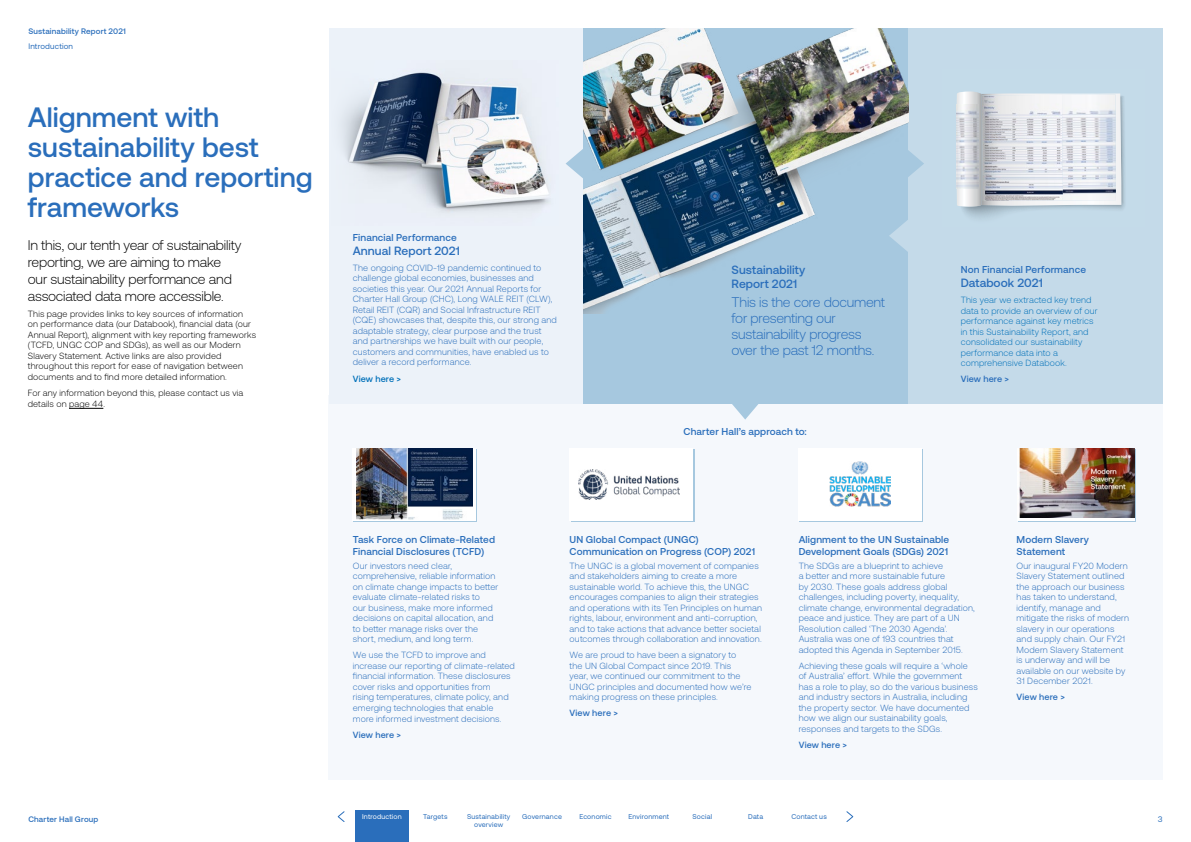
<style>
.page{position:relative;width:1191px;height:842px;background:#fff}
.page>*{position:absolute;margin:0;border:0;box-sizing:border-box;transform-origin:0 0}
.t1{font:500 28px/30px "Aeonik";color:#2a6ebb}
.t2{font:300 14px/17px "Aeonik";letter-spacing:-.015em;color:#000}
.t3{font:300 14px/16px "Aeonik";letter-spacing:-.015em;color:#2a6ebb}
.t4{font:500 12px/14px "Aeonik";letter-spacing:.005em;color:#2a6ebb}
.t5{font:500 10px/12px "Aeonik";letter-spacing:.01em;color:#2a6ebb}
.t6{font:300 9px/10.5px "Aeonik";letter-spacing:.015em;color:#2a6ebb}
.t7{font:300 9px/10.5px "Aeonik";letter-spacing:.015em;color:#000}
.t8{font:300 9px/10.5px "Aeonik";letter-spacing:.015em;color:#0070b9}
.t9{font:500 9px "Aeonik";letter-spacing:.015em;color:#2a6ebb}
.t10{font:500 9px "Aeonik";letter-spacing:.015em;color:#0070b9}
.t11{font:500 8px "Aeonik";letter-spacing:.02em;color:#2a6ebb}
.t12{font:8px "Aeonik";letter-spacing:.02em;color:#2a6ebb}
.t13{font:7px/8px "Aeonik";letter-spacing:.025em;color:#2a6ebb;text-align:center}
.t14{font:7px "Aeonik";letter-spacing:.025em;color:#fff}
</style>
<div class="page">
<div style="left:328px;top:395px;width:834px;height:385px;background:#f5f8fc"></div>
<div style="left:900px;top:28px;width:262px;height:376px;background:#c4dae9"></div>
<div style="left:329px;top:28px;width:567px;height:376px;background:#ecf2f9"></div>
<hr style="left:69px;top:408px;width:34px;height:1px;background:#000">
<img style="left:342px;top:72px;width:207px;height:141px">
<div style="left:353px;top:450px;width:124px;height:72px;background:#fff"></div>
<svg style="left:356px;top:448px;width:103px;height:72px"></svg>
<img style="left:357px;top:448px;width:116px;height:71px">
<div style="left:570px;top:450px;width:124px;height:72px;background:#fff"></div>
<div style="left:569px;top:448px;width:124px;height:72px;background:#fff"></div>
<img style="left:578px;top:470px;width:101px;height:30px">
<div style="left:799px;top:450px;width:124px;height:72px;background:#fff"></div>
<div style="left:797px;top:448px;width:124px;height:72px;background:#fff"></div>
<img style="left:829px;top:461px;width:62px;height:45px">
<svg style="left:1018px;top:450px;width:118px;height:72px"></svg>
<img style="left:1018px;top:448px;width:116px;height:70px">
<hr style="left:1018px;top:518px;width:116px;height:2px;background:#fff">
<div style="left:583px;top:28px;width:324px;height:376px;background:#a6c8df"></div>
<svg style="left:732px;top:404px;width:26px;height:16px"></svg>
<img style="left:583px;top:28px;width:325px;height:286px">
<svg style="left:566px;top:147px;width:19px;height:34px"></svg>
<svg style="left:956px;top:91px;width:169px;height:127px"></svg>
<img style="left:982px;top:95px;width:134px;height:106px">
<img style="left:956px;top:104px;width:22px;height:85px">
<svg style="left:889px;top:219px;width:19px;height:34px"></svg>
<svg style="left:904px;top:147px;width:20px;height:34px"></svg>
<svg style="left:337px;top:811px;width:8px;height:11px"></svg>
<svg style="left:846px;top:811px;width:8px;height:11px"></svg>
<div style="left:355px;top:810px;width:53px;height:32px;background:#2a6ebb"></div>
<p class="t11" style="left:28px;top:27px;width:99px">Sustainability Report 2021</p>
<p class="t12" style="left:28px;top:41px;width:46px">Introduction</p>
<h1 class="t1" style="left:28px;top:102px;width:286px">Alignment with sustainability best practice and reporting frameworks</h1>
<h2 class="t2" style="left:28px;top:236px;width:215px">In this, our tenth year of sustainability reporting, we are aiming to make our sustainability performance and associated data more accessible.</h2>
<p class="t7" style="left:28px;top:308px;width:230px">This page provides links to key sources of information<br>on performance data (our Databook), financial data (our Annual Report), alignment with key reporting frameworks (TCFD, UNGC COP and SDGs), as well as our Modern Slavery Statement. Active links are also provided throughout this report for ease of navigation between documents and to find more detailed information.</p>
<p class="t7" style="left:28px;top:388px;width:217px">For any information beyond this, please contact us via details on page 44.</p>
<p class="t11" style="left:28px;top:814px;width:72px">Charter Hall Group</p>
<p class="t5" style="left:353px;top:231px;width:106px">Financial Performance</p>
<h3 class="t4" style="left:353px;top:244px;width:109px">Annual Report 2021</h3>
<p class="t6" style="left:353px;top:263px;width:205px">The ongoing COVID-19 pandemic continued to challenge global economies, businesses and societies this year. Our 2021 Annual Reports for Charter Hall Group (CHC), Long WALE REIT (CLW), Retail REIT (CQR) and Social Infrastructure REIT (CQE) showcases that, despite this, our strong and adaptable strategy, clear purpose and the trust and partnerships we have built with our people, customers and communities, have enabled us to deliver a record performance.</p>
<p class="t10" style="left:353px;top:373px;width:50px">View here &gt;</p>
<h3 class="t4" style="left:731px;top:263px;width:75px">Sustainability<br>Report 2021</h3>
<h2 class="t3" style="left:731px;top:294px;width:155px">This is the core document for presenting our sustainability progress over the past 12 months.</h2>
<p class="t5" style="left:683px;top:425px;width:125px">Charter Hall’s approach to:</p>
<p class="t5" style="left:960px;top:264px;width:127px">Non Financial Performance</p>
<h3 class="t4" style="left:960px;top:276px;width:83px">Databook 2021</h3>
<p class="t8" style="left:960px;top:295px;width:138px">This year we extracted key trend data to provide an overview of our performance against key metrics in this Sustainability Report, and consolidated our sustainability performance data into a comprehensive Databook.</p>
<p class="t9" style="left:960px;top:374px;width:50px">View here &gt;</p>
<p class="t5" style="left:353px;top:534px;width:144px">Task Force on Climate-Related<br>Financial Disclosures (TCFD)</p>
<p class="t6" style="left:353px;top:560px;width:147px">Our investors need clear, comprehensive, reliable information on climate change impacts to better evaluate climate-related risks to<br>our business, make more informed decisions on capital allocation, and to better manage risks over the short, medium, and long term.</p>
<p class="t6" style="left:353px;top:650px;width:164px">We use the TCFD to improve and increase our reporting of climate-related financial information. These disclosures cover risks and opportunities from<br>rising temperatures, climate policy, and emerging technologies that enable more informed investment decisions.</p>
<p class="t9" style="left:353px;top:730px;width:50px">View here &gt;</p>
<p class="t5" style="left:569px;top:534px;width:187px">UN Global Compact (UNGC)<br>Communication on Progress (COP) 2021</p>
<p class="t6" style="left:569px;top:560px;width:194px">The UNGC is a global movement of companies and stakeholders aiming to create a more sustainable world. To achieve this, the UNGC encourages companies to align their strategies and operations with its Ten Principles on human rights, labour, environment and anti-corruption, and to take actions that advance better societal outcomes through collaboration and innovation.</p>
<p class="t6" style="left:569px;top:650px;width:183px">We are proud to have been a signatory to the UN Global Compact since 2019. This year, we continued our commitment to the UNGC principles and documented how we’re making progress on these principles.</p>
<p class="t9" style="left:569px;top:708px;width:50px">View here &gt;</p>
<p class="t5" style="left:798px;top:534px;width:152px">Alignment to the UN Sustainable<br>Development Goals (SDGs) 2021</p>
<p class="t6" style="left:798px;top:560px;width:178px">The SDGs are a blueprint to achieve<br>a better and more sustainable future<br>by 2030. These goals address global challenges, including poverty, inequality, climate change, environmental degradation, peace and justice. They are part of a UN Resolution called ‘The 2030 Agenda’.<br>Australia was one of 193 countries that adopted this Agenda in September 2015.</p>
<p class="t6" style="left:798px;top:660px;width:180px">Achieving these goals will require a ‘whole of Australia’ effort. While the government has a role to play, so do the various business and industry sectors in Australia, including the property sector. We have documented how we align our sustainability goals, responses and targets to the SDGs.</p>
<p class="t9" style="left:798px;top:740px;width:50px">View here &gt;</p>
<p class="t14" style="left:362px;top:813px;width:41px">Introduction</p>
<p class="t13" style="left:423px;top:813px;width:26px">Targets</p>
<p class="t13" style="left:467px;top:813px;width:45px">Sustainability overview</p>
<p class="t13" style="left:522px;top:813px;width:41px">Governance</p>
<p class="t13" style="left:579px;top:813px;width:34px">Economic</p>
<p class="t13" style="left:628px;top:813px;width:42px">Environment</p>
<p class="t13" style="left:692px;top:813px;width:21px">Social</p>
<p class="t13" style="left:748px;top:813px;width:16px">Data</p>
<p class="t13" style="left:791px;top:813px;width:37px">Contact us</p>
<p class="t5" style="left:1016px;top:534px;width:74px">Modern Slavery<br>Statement</p>
<p class="t6" style="left:1016px;top:560px;width:114px">Our inaugural FY20 Modern<br>Slavery Statement outlined the approach our business has taken to understand, identify, manage and mitigate the risks of modern slavery in our operations and supply chain. Our FY21<br>Modern Slavery Statement is underway and will be available on our website by<br>31 December 2021.</p>
<p class="t9" style="left:1016px;top:692px;width:50px">View here &gt;</p>
<p class="t12" style="left:1157px;top:814px;width:6px">3</p>
</div>
